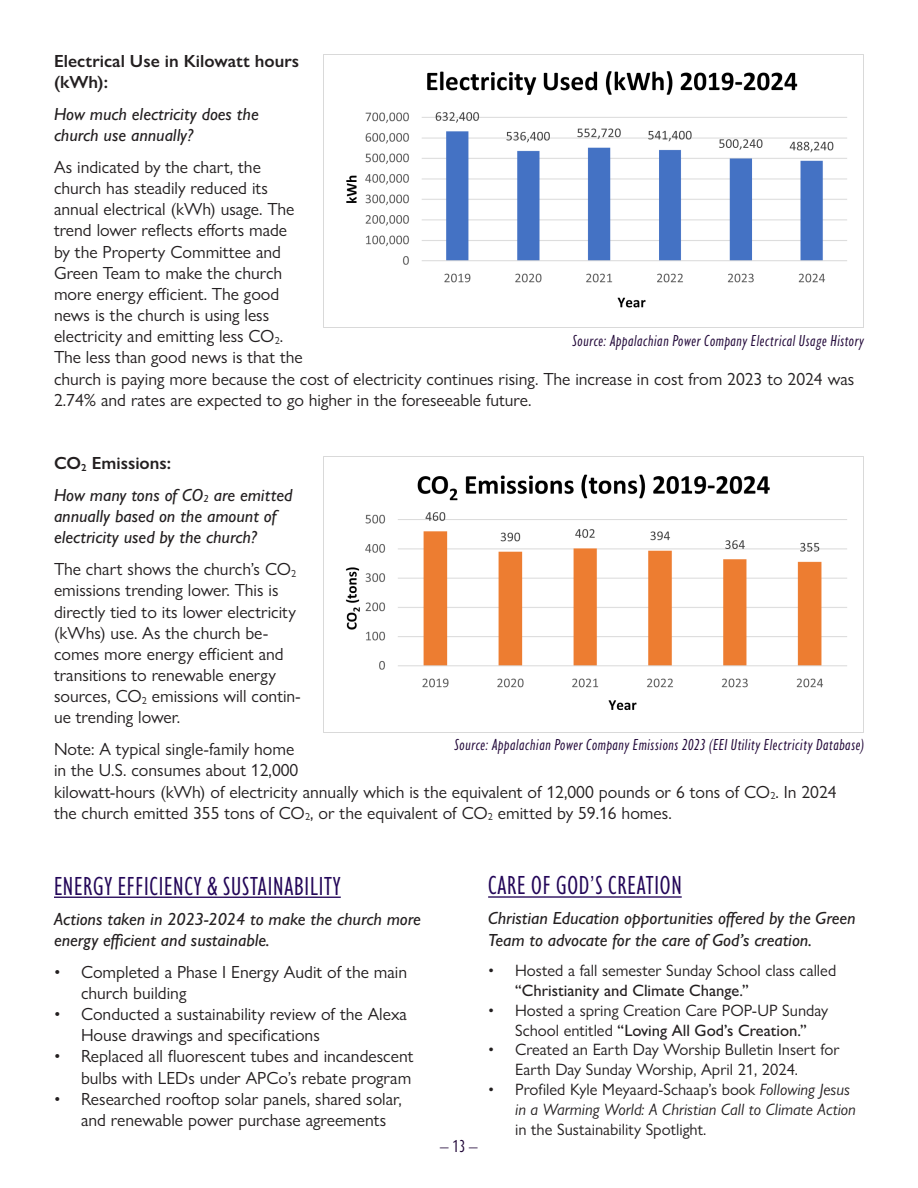
<style>
.page{position:relative;width:918px;height:1188px;background:#fff}
.page>*{position:absolute;margin:0;border:0;box-sizing:border-box;transform-origin:0 0}
.t1{font:condensed 27px "Gill Sans Nova";letter-spacing:.03em;color:#230658}
.t2{font:condensed 18px "Gill Sans Nova";color:#220839}
.t3{font:17.7px/21.1px "Gill Sans Nova";color:#231f20}
.t4{font:italic 500 17.7px/21.1px "Gill Sans Nova";color:#231f20}
.t5{font:600 17.7px/21.1px "Gill Sans Nova";color:#231f20}
.t6{font:16.5px/19.8px "Gill Sans Nova";color:#231f20}
.t7{font:italic condensed 16.5px "Gill Sans Nova";letter-spacing:.04em;color:#220839}
.s1{font-size:10.35px}
.s2{font-weight:500}
.s3{font-style:italic}
</style>
<div class="page">
<img style="left:323px;top:54px;width:541px;height:274px">
<img style="left:323px;top:456px;width:541px;height:276px">
<hr style="left:488px;top:896px;width:194px;height:2px;background:#230658">
<hr style="left:54px;top:897px;width:287px;height:1px;background:#230658">
<p class="t5" style="left:54px;top:50px;width:247px">Electrical Use in Kilowatt hours (kWh):</p>
<p class="t4" style="left:54px;top:103px;width:206px">How much electricity does the church use annually?</p>
<p class="t3" style="left:54px;top:156px;width:802px">As indicated by the chart, the<br>church has steadily reduced its<br>annual electrical (kWh) usage. The<br>trend lower reflects efforts made<br>by the Property Committee and<br>Green Team to make the church<br>more energy efficient. The good<br>news is the church is using less<br>electricity and emitting less CO<span class="s1">2</span>.<br>The less than good news is that the<br>church is paying more because the cost of electricity continues rising. The increase in cost from 2023 to 2024 was 2.74% and rates are expected to go higher in the foreseeable future.</p>
<p class="t7" style="left:573px;top:330px;width:293px">Source: Appalachian Power Company Electrical Usage History</p>
<p class="t5" style="left:54px;top:452px;width:119px">CO<span class="s1">2</span> Emissions:</p>
<p class="t4" style="left:54px;top:484px;width:240px">How many tons of CO<span class="s1">2</span> are emitted annually based on the amount of electricity used by the church?</p>
<p class="t3" style="left:54px;top:559px;width:248px">The chart shows the church’s CO<span class="s1">2 </span>emissions trending lower. This is directly tied to its lower electricity (kWhs) use. As the church be&shy;comes more energy efficient and transitions to renewable energy sources, CO<span class="s1">2</span> emissions will contin&shy;ue trending lower.</p>
<p class="t3" style="left:54px;top:739px;width:784px">Note: A typical single-family home<br>in the U.S. consumes about 12,000<br>kilowatt-hours (kWh) of electricity annually which is the equivalent of 12,000 pounds or 6 tons of CO<span class="s1">2</span>. In 2024 the church emitted 355 tons of CO<span class="s1">2</span>, or the equivalent of CO<span class="s1">2</span> emitted by 59.16 homes.</p>
<p class="t7" style="left:455px;top:735px;width:411px">Source: Appalachian Power Company Emissions 2023 (EEI Utility Electricity Database)</p>
<p class="t1" style="left:54px;top:868px;width:288px">ENERGY EFFICIENCY &amp; SUSTAINABILITY</p>
<p class="t4" style="left:54px;top:908px;width:368px">Actions taken in 2023-2024 to make the church more energy efficient and sustainable.</p>
<p class="t3" style="left:81px;top:961px;width:328px;text-indent:-27px">• Completed a Phase I Energy Audit of the main church building</p>
<p class="t3" style="left:81px;top:1003px;width:328px;text-indent:-27px">• Conducted a sustainability review of the Alexa<br>House drawings and specifications</p>
<p class="t3" style="left:54px;top:1046px;width:361px;text-align:right">• Replaced all fluorescent tubes and incandescent bulbs with LEDs under APCo’s rebate program</p>
<p class="t3" style="left:81px;top:1088px;width:322px;text-indent:-27px">• Researched rooftop solar panels, shared solar, and renewable power purchase agreements</p>
<p class="t2" style="left:440px;top:1135px;width:39px">– 13 –</p>
<p class="t1" style="left:488px;top:868px;width:195px">CARE OF GOD’S CREATION</p>
<p class="t4" style="left:488px;top:908px;width:369px">Christian Education opportunities offered by the Green<br>Team to advocate for the care of God’s creation.</p>
<p class="t6" style="left:515px;top:961px;width:323px;text-indent:-27px">• Hosted a fall semester Sunday School class called <span class="s2">“Christianity and Climate Change.”</span></p>
<p class="t6" style="left:488px;top:1000px;width:342px;text-align:center">• Hosted a spring Creation Care POP-UP Sunday<br>School entitled <span class="s2">“Loving All God’s Creation.”</span></p>
<p class="t6" style="left:515px;top:1040px;width:326px;text-indent:-27px">• Created an Earth Day Worship Bulletin Insert for<br>Earth Day Sunday Worship, April 21, 2024.</p>
<p class="t6" style="left:515px;top:1079px;width:342px;text-indent:-27px">• Profiled Kyle Meyaard-Schaap’s book <span class="s3">Following Jesus in a Warming World: A Christian Call to Climate Action </span>in the Sustainability Spotlight.</p>
</div>
